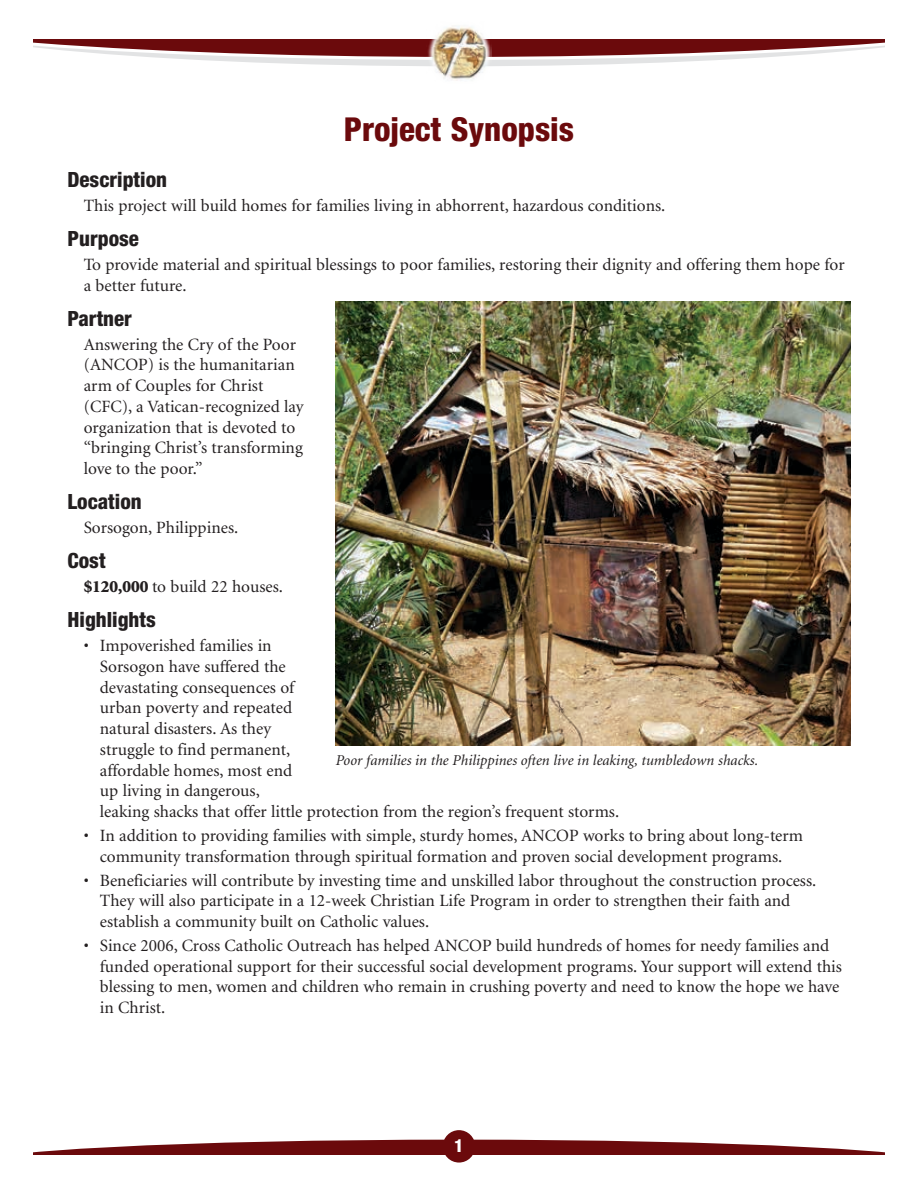
<style>
.page{position:relative;width:918px;height:1188px;background:#fff}
.page>*{position:absolute;margin:0;border:0;box-sizing:border-box;transform-origin:0 0}
.t1{font:800 condensed 33px "Helvetica Neue";color:#6b0a0c}
.t2{font:800 condensed 21px "Helvetica Neue";color:#231f20}
.t3{font:800 condensed 18px "Helvetica Neue";color:#fff}
.t4{font:17.25px/20.7px "Minion";color:#231f20}
.t5{font:italic 15px "Minion";color:#231f20}
.s1{font-weight:900}
</style>
<div class="page">
<svg style="left:34px;top:1140px;width:850px;height:14px"></svg>
<svg style="left:34px;top:40px;width:850px;height:26px"></svg>
<img style="left:426px;top:26px;width:66px;height:55px">
<div style="left:443px;top:1130px;width:32px;height:33px;background:#6b0a0c;border-radius:50%"></div>
<img style="left:336px;top:301px;width:514px;height:445px">
<h1 class="t1" style="left:344px;top:109px;width:232px">Project Synopsis</h1>
<p class="t2" style="left:68px;top:166px;width:101px">Description</p>
<p class="t4" style="left:84px;top:196px;width:583px">This project will build homes for families living in abhorrent, hazardous conditions.</p>
<p class="t2" style="left:68px;top:226px;width:73px">Purpose</p>
<p class="t4" style="left:84px;top:255px;width:763px">To provide material and spiritual blessings to poor families, restoring their dignity and offering them hope for a better future.</p>
<p class="t2" style="left:68px;top:305px;width:66px">Partner</p>
<p class="t4" style="left:84px;top:335px;width:221px">Answering the Cry of the Poor (ANCOP) is the humanitarian arm of Couples for Christ (CFC), a Vatican-recognized lay organization that is devoted to “bringing Christ’s transforming love to the poor.”</p>
<p class="t2" style="left:68px;top:489px;width:76px">Location</p>
<p class="t4" style="left:84px;top:518px;width:156px">Sorsogon, Philippines.</p>
<p class="t2" style="left:68px;top:548px;width:40px">Cost</p>
<p class="t4" style="left:84px;top:577px;width:201px"><span class="s1">$120,000</span> to build 22 houses.</p>
<p class="t2" style="left:68px;top:607px;width:90px">Highlights</p>
<p class="t4" style="left:100px;top:636px;width:521px;text-indent:-16px">• Impoverished families in<br>Sorsogon have suffered the<br>devastating consequences of<br>urban poverty and repeated<br>natural disasters. As they<br>struggle to find permanent,<br>affordable homes, most end<br>up living in dangerous,<br>leaking shacks that offer little protection from the region’s frequent storms.</p>
<p class="t4" style="left:84px;top:826px;width:721px;text-align:center">• In addition to providing families with simple, sturdy homes, ANCOP works to bring about long-term community transformation through spiritual formation and proven social development programs.</p>
<p class="t4" style="left:100px;top:870px;width:718px;text-indent:-16px">• Beneficiaries will contribute by investing time and unskilled labor throughout the construction process.<br>They will also participate in a 12-week Christian Life Program in order to strengthen their faith and establish a community built on Catholic values.</p>
<p class="t4" style="left:100px;top:936px;width:744px;text-indent:-16px">• Since 2006, Cross Catholic Outreach has helped ANCOP build hundreds of homes for needy families and funded operational support for their successful social development programs. Your support will extend this blessing to men, women and children who remain in crushing poverty and need to know the hope we have in Christ.</p>
<p class="t5" style="left:336px;top:753px;width:424px">Poor families in the Philippines often live in leaking, tumbledown shacks.</p>
<p class="t3" style="left:454px;top:1135px;width:11px">1</p>
</div>
